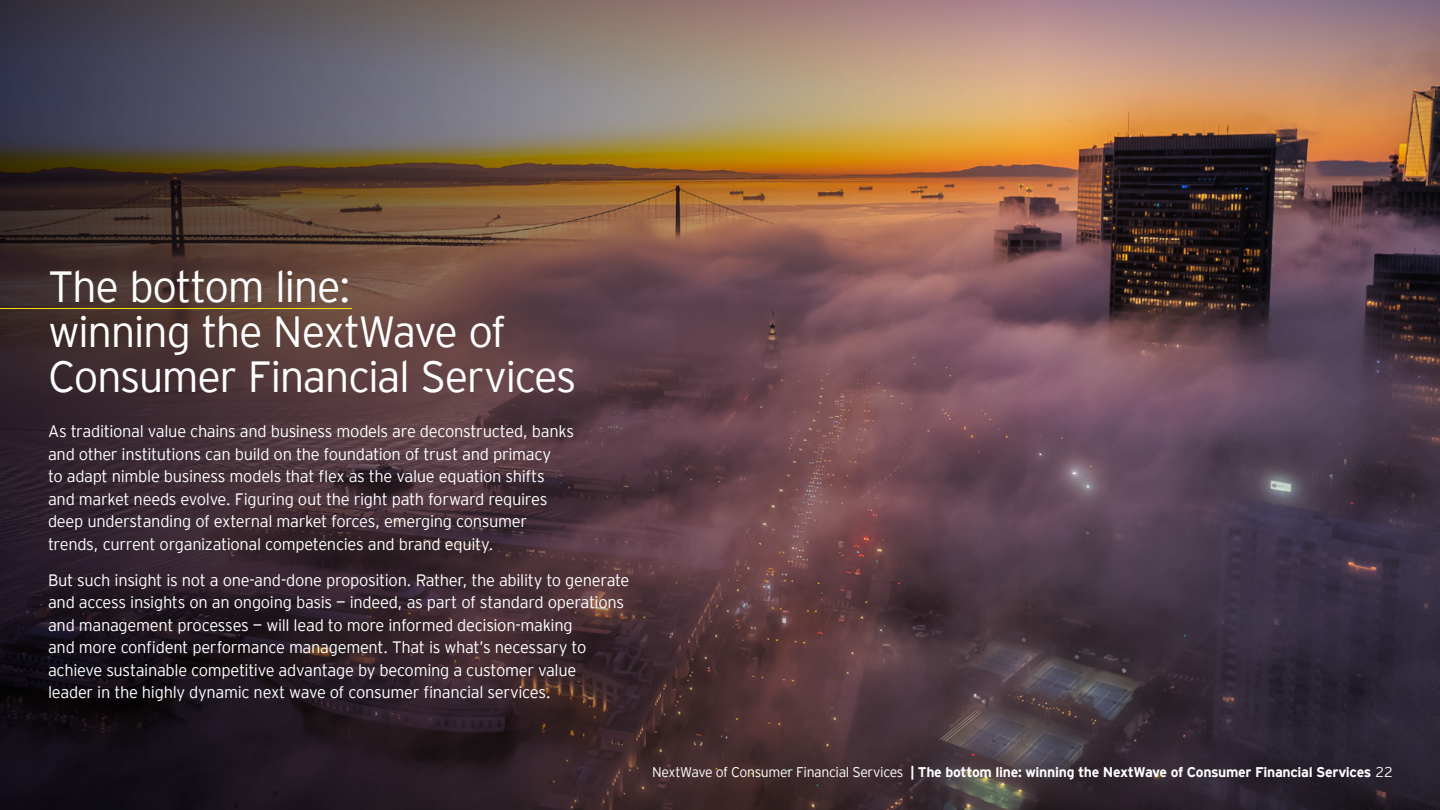
<style>
.page{position:relative;width:1440px;height:810px;background:#fff}
.page>*{position:absolute;margin:0;border:0;box-sizing:border-box;transform-origin:0 0}
.Chapter_Title{font:300 43.5px/45px "EY Interstate";letter-spacing:-.035em;color:#fff}
.Body_copy{font:300 16.5px/22.5px "EY Interstate";letter-spacing:-.02em;color:#fff}
.t1{font:700 14.02px "EY Interstate";letter-spacing:-.025em;color:#fff}
.s1{font-weight:300}
</style>
<div class="page">
<img style="left:1035px;top:0;width:405px;height:810px">
<img style="left:0;top:0;width:1035px;height:810px">
<hr style="left:0;top:308px;width:352px;height:1px;background:#ffe600">
<p class="Chapter_Title" style="left:48px;top:262px;width:530px">The bottom line:<br>winning the NextWave of<br>Consumer Financial Services</p>
<p class="Body_copy" style="left:48px;top:419px;width:528px">As traditional value chains and business models are deconstructed, banks and other institutions can build on the foundation of trust and primacy<br>to adapt nimble business models that flex as the value equation shifts and market needs evolve. Figuring out the right path forward requires deep understanding of external market forces, emerging consumer trends, current organizational competencies and brand equity.</p>
<p class="Body_copy" style="left:48px;top:567px;width:583px">But such insight is not a one-and-done proposition. Rather, the ability to generate and access insights on an ongoing basis — indeed, as part of standard operations and management processes — will lead to more informed decision‑making<br>and more confident performance management. That is what’s necessary to achieve sustainable competitive advantage by becoming a customer value<br>leader in the highly dynamic next wave of consumer financial services.</p>
<p class="t1" style="left:652px;top:762px;width:742px"><span class="s1">NextWave of Consumer Financial Services</span> | The bottom line: winning the NextWave of Consumer Financial Services <span class="s1">22</span></p>
</div>
